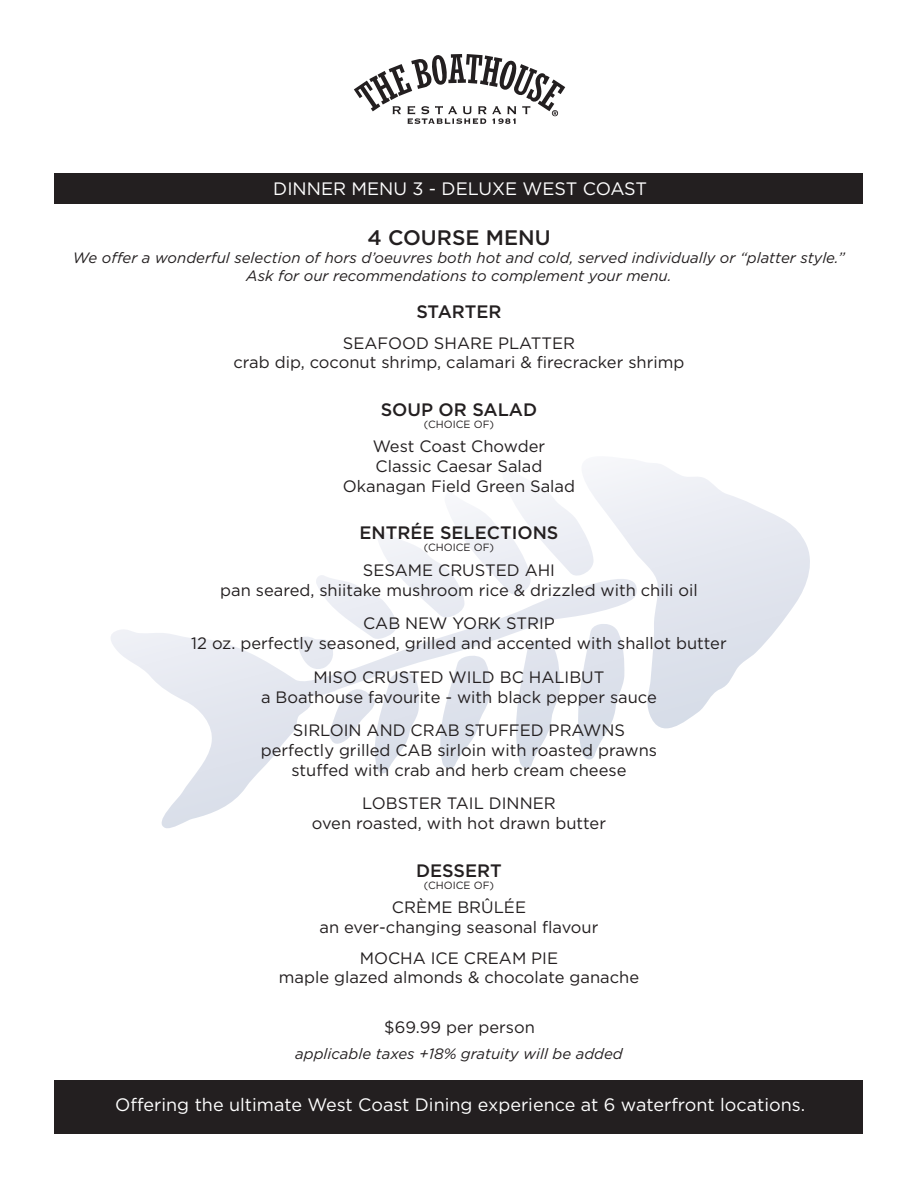
<style>
.page{position:relative;width:918px;height:1188px;background:#fff}
.page>*{position:absolute;margin:0;border:0;box-sizing:border-box;transform-origin:0 0}
.t1{font:500 21px "Gotham";color:#231f20}
.t2{font:18px "Gotham";color:#fff}
.t3{font:500 18px "Gotham";color:#231f20}
.t4{font:16.5px/19.8px "Gotham";color:#231f20;text-align:center}
.t5{font:italic 15px/18px "Gotham";color:#231f20;text-align:center}
.t6{font:10.5px "Gotham";color:#231f20}
</style>
<div class="page">
<svg style="left:111px;top:462px;width:699px;height:366px"></svg>
<div style="left:55px;top:174px;width:808px;height:30px;background:#231f20"></div>
<div style="left:55px;top:1080px;width:808px;height:53px;background:#231f20"></div>
<svg style="left:354px;top:54px;width:211px;height:70px"></svg>
<p class="t2" style="left:273px;top:179px;width:375px">DINNER MENU 3 - DELUXE WEST COAST</p>
<p class="t1" style="left:367px;top:226px;width:185px">4 COURSE MENU</p>
<p class="t5" style="left:73px;top:249px;width:774px">We offer a wonderful selection of hors d’oeuvres both hot and cold, served individually or “platter style.”<br>Ask for our recommendations to complement your menu.</p>
<p class="t3" style="left:416px;top:301px;width:87px">STARTER</p>
<p class="t4" style="left:234px;top:333px;width:452px">SEAFOOD SHARE PLATTER<br>crab dip, coconut shrimp, calamari &amp; firecracker shrimp</p>
<p class="t3" style="left:381px;top:399px;width:158px">SOUP OR SALAD</p>
<p class="t6" style="left:424px;top:418px;width:72px">(CHOICE OF)</p>
<p class="t4" style="left:343px;top:436px;width:234px">West Coast Chowder<br>Classic Caesar Salad<br>Okanagan Field Green Salad</p>
<p class="t3" style="left:360px;top:523px;width:200px">ENTRÉE SELECTIONS</p>
<p class="t6" style="left:424px;top:542px;width:72px">(CHOICE OF)</p>
<p class="t4" style="left:220px;top:560px;width:479px">SESAME CRUSTED AHI<br>pan seared, shiitake mushroom rice &amp; drizzled with chili oil</p>
<p class="t4" style="left:191px;top:613px;width:537px">CAB NEW YORK STRIP<br>12 oz. perfectly seasoned, grilled and accented with shallot butter</p>
<p class="t4" style="left:261px;top:667px;width:397px">MISO CRUSTED WILD BC HALIBUT<br>a Boathouse favourite - with black pepper sauce</p>
<p class="t4" style="left:261px;top:720px;width:398px">SIRLOIN AND CRAB STUFFED PRAWNS perfectly grilled CAB sirloin with roasted prawns stuffed with crab and herb cream cheese</p>
<p class="t4" style="left:312px;top:793px;width:296px">LOBSTER TAIL DINNER<br>oven roasted, with hot drawn butter</p>
<p class="t3" style="left:416px;top:860px;width:87px">DESSERT</p>
<p class="t6" style="left:424px;top:879px;width:72px">(CHOICE OF)</p>
<p class="t4" style="left:320px;top:897px;width:280px">CRÈME BRÛLÉE<br>an ever-changing seasonal flavour</p>
<p class="t4" style="left:279px;top:948px;width:362px">MOCHA ICE CREAM PIE<br>maple glazed almonds &amp; chocolate ganache</p>
<p class="t4" style="left:384px;top:1017px;width:152px">$69.99 per person</p>
<p class="t5" style="left:295px;top:1044px;width:329px">applicable taxes +18% gratuity will be added</p>
<p class="t2" style="left:115px;top:1095px;width:692px">Offering the ultimate West Coast Dining experience at 6 waterfront locations.</p>
</div>
